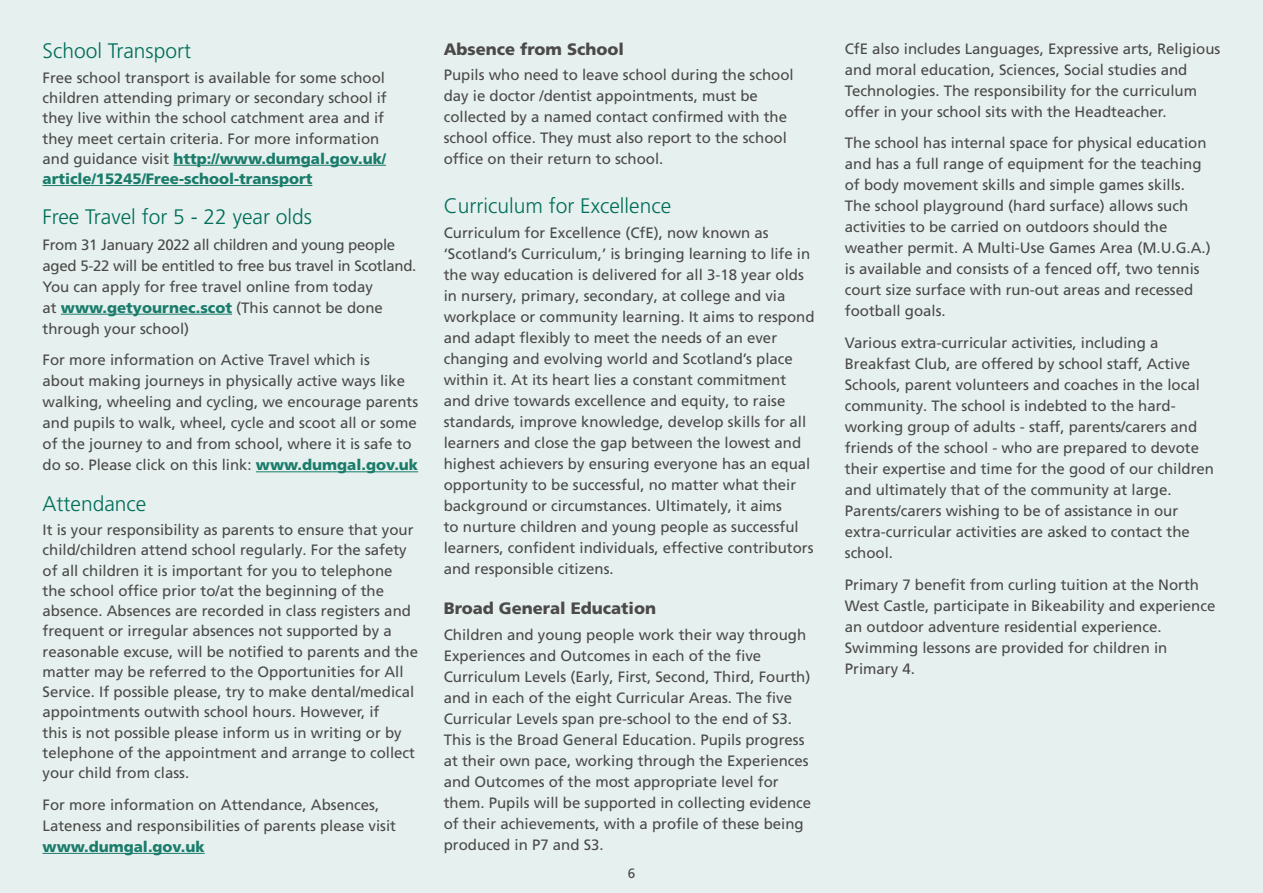
<style>
.page{position:relative;width:1263px;height:893px;background:#e6f0ee}
.page>*{position:absolute;margin:0;border:0;box-sizing:border-box;transform-origin:0 0}
.t1{font:300 21px "Frutiger LT Pro";color:#006e5a}
.Sub_heading_1{font:900 16.5px "Frutiger LT Pro";color:#4a4a49}
.Body{font:15px/21px "Frutiger LT Pro";color:#4a4a49}
.Body-2{font:15px/21px "Frutiger LT Pro";letter-spacing:-.02em;color:#4a4a49}
.t2{font:13.5px "Frutiger LT Pro";color:#4a4a49}
.s1{font-weight:900;color:#1a7c6b}
</style>
<div class="page">
<hr style="left:173px;top:165px;width:213px;height:1px;background:#1a7c6b">
<hr style="left:43px;top:185px;width:269px;height:1px;background:#1a7c6b">
<hr style="left:61px;top:314px;width:171px;height:1px;background:#1a7c6b">
<hr style="left:256px;top:472px;width:162px;height:1px;background:#1a7c6b">
<hr style="left:43px;top:853px;width:162px;height:1px;background:#1a7c6b">
<h2 class="t1" style="left:43px;top:39px;width:150px">School Transport</h2>
<p class="Body" style="left:43px;top:68px;width:345px;line-height:20.2px">Free school transport is available for some school children attending primary or secondary school if they live within the school catchment area and if they meet certain criteria. For more information and guidance visit <span class="s1">http://www.dumgal.gov.uk/ article/15245/Free-school-transport</span></p>
<h2 class="t1" style="left:43px;top:205px;width:271px">Free Travel for 5 - 22 year olds</h2>
<p class="Body-2" style="left:43px;top:234px;width:375px">From 31 January 2022 all children and young people aged 5-22 will be entitled to free bus travel in Scotland.<br>You can apply for free travel online from today<br>at <span class="s1">www.getyournec.scot</span> (This cannot be done through your school)</p>
<p class="Body" style="left:43px;top:350px;width:377px">For more information on Active Travel which is<br>about making journeys in physically active ways like walking, wheeling and cycling, we encourage parents and pupils to walk, wheel, cycle and scoot all or some of the journey to and from school, where it is safe to do so. Please click on this link: <span class="s1">www.dumgal.gov.uk</span></p>
<h2 class="t1" style="left:43px;top:491px;width:105px">Attendance</h2>
<p class="Body" style="left:43px;top:520px;width:377px;line-height:20.2px">It is your responsibility as parents to ensure that your child/children attend school regularly. For the safety of all children it is important for you to telephone the school office prior to/at the beginning of the absence. Absences are recorded in class registers and frequent or irregular absences not supported by a reasonable excuse, will be notified to parents and the matter may be referred to the Opportunities for All Service. If possible please, try to make dental/medical appointments outwith school hours. However, if<br>this is not possible please inform us in writing or by telephone of the appointment and arrange to collect your child from class.</p>
<p class="Body" style="left:43px;top:794px;width:355px">For more information on Attendance, Absences,<br>Lateness and responsibilities of parents please visit <span class="s1">www.dumgal.gov.uk</span></p>
<h3 class="Sub_heading_1" style="left:444px;top:39px;width:182px">Absence from School</h3>
<p class="Body" style="left:444px;top:65px;width:352px">Pupils who need to leave school during the school day ie doctor /dentist appointments, must be collected by a named contact confirmed with the school office. They must also report to the school office on their return to school.</p>
<h2 class="t1" style="left:444px;top:194px;width:229px">Curriculum for Excellence</h2>
<p class="Body" style="left:444px;top:223px;width:372px">Curriculum for Excellence (CfE), now known as ‘Scotland’s Curriculum,’ is bringing learning to life in the way education is delivered for all 3-18 year olds in nursery, primary, secondary, at college and via workplace or community learning. It aims to respond and adapt flexibly to meet the needs of an ever changing and evolving world and Scotland’s place within it. At its heart lies a constant commitment and drive towards excellence and equity, to raise standards, improve knowledge, develop skills for all learners and close the gap between the lowest and highest achievers by ensuring everyone has an equal opportunity to be successful, no matter what their background or circumstances. Ultimately, it aims<br>to nurture children and young people as successful learners, confident individuals, effective contributors and responsible citizens.</p>
<h3 class="Sub_heading_1" style="left:444px;top:599px;width:214px">Broad General Education</h3>
<p class="Body" style="left:444px;top:624px;width:369px">Children and young people work their way through Experiences and Outcomes in each of the five Curriculum Levels (Early, First, Second, Third, Fourth) and in each of the eight Curricular Areas. The five Curricular Levels span pre-school to the end of S3.<br>This is the Broad General Education. Pupils progress at their own pace, working through the Experiences and Outcomes of the most appropriate level for them. Pupils will be supported in collecting evidence of their achievements, with a profile of these being produced in P7 and S3.</p>
<p class="t2" style="left:628px;top:865px;width:9px">6</p>
<p class="Body" style="left:845px;top:38px;width:377px">CfE also includes Languages, Expressive arts, Religious and moral education, Sciences, Social studies and Technologies. The responsibility for the curriculum offer in your school sits with the Headteacher.</p>
<p class="Body" style="left:845px;top:133px;width:367px">The school has internal space for physical education and has a full range of equipment for the teaching of body movement skills and simple games skills.<br>The school playground (hard surface) allows such activities to be carried on outdoors should the weather permit. A Multi-Use Games Area (M.U.G.A.) is available and consists of a fenced off, two tennis court size surface with run-out areas and recessed football goals.</p>
<p class="Body" style="left:845px;top:332px;width:371px">Various extra-curricular activities, including a Breakfast Club, are offered by school staff, Active Schools, parent volunteers and coaches in the local community. The school is indebted to the hard&shy;working group of adults - staff, parents/carers and friends of the school - who are prepared to devote their expertise and time for the good of our children and ultimately that of the community at large.<br>Parents/carers wishing to be of assistance in our extra-curricular activities are asked to contact the school.</p>
<p class="Body" style="left:845px;top:574px;width:372px">Primary 7 benefit from curling tuition at the North West Castle, participate in Bikeability and experience an outdoor adventure residential experience.<br>Swimming lessons are provided for children in Primary 4.</p>
</div>
